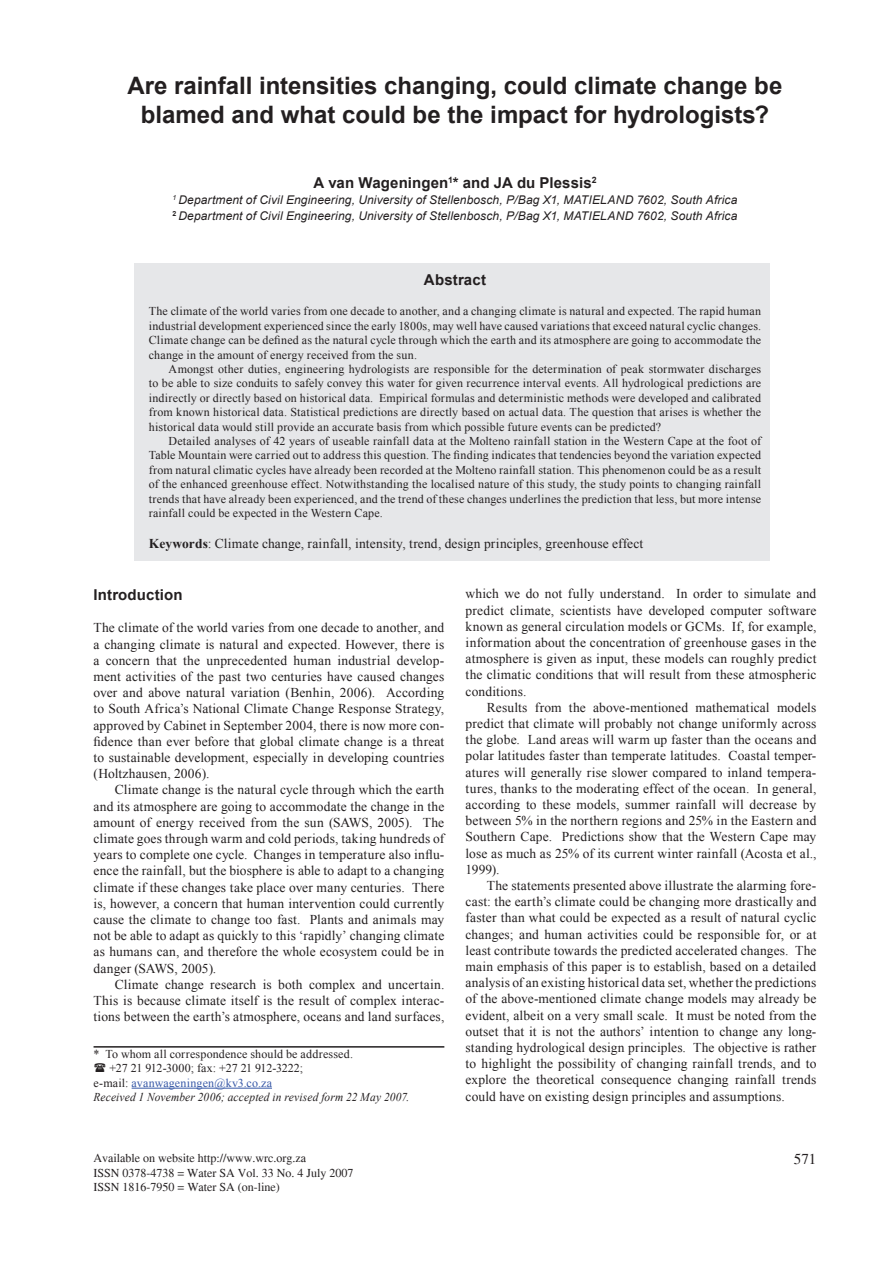
<style>
.page{position:relative;width:893px;height:1263px;background:#fff}
.page>*{position:absolute;margin:0;border:0;box-sizing:border-box;transform-origin:0 0}
.t1{font:700 24px/28.8px "Arial";color:#231f20;text-align:center}
.t2{font:700 15px "Arial";letter-spacing:.005em;color:#231f20}
.t3{font:15px "Times";color:#231f20}
.t4{font:13.5px/16.2px "Times New Roman";letter-spacing:.01em;color:#231f20;text-align:justify}
.t5{font:12px/14.4px "Times New Roman";letter-spacing:.015em;color:#231f20;text-align:justify}
.t6{font:italic 12px/16.2px "Arial";letter-spacing:.01em;color:#231f20}
.t7{font:12px/14.4px "Times";color:#231f20}
.t8{font:italic 12px "Times New Roman";letter-spacing:.015em;color:#231f20;scale:.95 1}
.t9{font:12px "Times New Roman";letter-spacing:-.005em;color:#231f20}
.t10{font:12px "Times New Roman";letter-spacing:.015em;color:#3758a7}
.s1{font-weight:700}
.s2{color:#231f20}
</style>
<div class="page">
<div style="left:134px;top:264px;width:636px;height:297px;background:#e6e7e9"></div>
<hr style="left:94px;top:1046px;width:350px;height:1px;background:#231f20">
<hr style="left:132px;top:1088px;width:140px;height:1px;background:#3758a7">
<h1 class="t1" style="left:127px;top:72px;width:656px">Are rainfall intensities changing, could climate change be blamed and what could be the impact for hydrologists?</h1>
<p class="t2" style="left:313px;top:172px;width:285px">A van Wageningen<sup>1</sup>* and JA du Plessis<sup>2</sup></p>
<p class="t6" style="left:173px;top:192px;width:566px"><sup>1</sup> Department of Civil Engineering, University of Stellenbosch, P/Bag X1, MATIELAND 7602, South Africa<br><sup>2</sup> Department of Civil Engineering, University of Stellenbosch, P/Bag X1, MATIELAND 7602, South Africa</p>
<p class="t2" style="left:424px;top:270px;width:64px">Abstract</p>
<p class="t5" style="left:149px;top:304px;width:614px">The climate of the world varies from one decade to another, and a changing climate is natural and expected. The rapid human industrial development experienced since the early 1800s, may well have caused variations that exceed natural cyclic changes.<br>Climate change can be defined as the natural cycle through which the earth and its atmosphere are going to accommodate the change in the amount of energy received from the sun.</p>
<p class="t5" style="left:149px;top:362px;width:614px;text-indent:20px">Amongst other duties, engineering hydrologists are responsible for the determination of peak stormwater discharges to be able to size conduits to safely convey this water for given recurrence interval events. All hydrological predictions are indirectly or directly based on historical data. Empirical formulas and deterministic methods were developed and calibrated from known historical data. Statistical predictions are directly based on actual data. The question that arises is whether the historical data would still provide an accurate basis from which possible future events can be predicted?</p>
<p class="t5" style="left:149px;top:434px;width:614px;text-indent:20px">Detailed analyses of 42 years of useable rainfall data at the Molteno rainfall station in the Western Cape at the foot of Table Mountain were carried out to address this question. The finding indicates that tendencies beyond the variation expected from natural climatic cycles have already been recorded at the Molteno rainfall station. This phenomenon could be as a result of the enhanced greenhouse effect. Notwithstanding the localised nature of this study, the study points to changing rainfall trends that have already been experienced, and the trend of these changes underlines the prediction that less, but more intense rainfall could be expected in the Western Cape.</p>
<p class="t4" style="left:149px;top:535px;width:496px"><span class="s1">Keywords</span>: Climate change, rainfall, intensity, trend, design principles, greenhouse effect</p>
<p class="t2" style="left:94px;top:585px;width:91px">Introduction</p>
<p class="t4" style="left:94px;top:619px;width:352px">The climate of the world varies from one decade to another, and a changing climate is natural and expected. However, there is a concern that the unprecedented human industrial develop&shy;ment activities of the past two centuries have caused changes over and above natural variation (Benhin, 2006). According to South Africa’s National Climate Change Response Strategy, approved by Cabinet in September 2004, there is now more con&shy;fidence than ever before that global climate change is a threat to sustainable development, especially in developing countries (Holtzhausen, 2006).</p>
<p class="t4" style="left:94px;top:781px;width:352px;text-indent:21px">Climate change is the natural cycle through which the earth and its atmosphere are going to accommodate the change in the amount of energy received from the sun (SAWS, 2005). The climate goes through warm and cold periods, taking hundreds of years to complete one cycle. Changes in temperature also influ&shy;ence the rainfall, but the biosphere is able to adapt to a changing climate if these changes take place over many centuries. There is, however, a concern that human intervention could currently cause the climate to change too fast. Plants and animals may not be able to adapt as quickly to this ‘rapidly’ changing climate as humans can, and therefore the whole ecosystem could be in danger (SAWS, 2005).</p>
<p class="t4" style="left:94px;top:976px;width:352px;text-indent:21px">Climate change research is both complex and uncertain.<br>This is because climate itself is the result of complex interac&shy;tions between the earth’s atmosphere, oceans and land surfaces,</p>
<p class="t4" style="left:466px;top:585px;width:352px">which we do not fully understand. In order to simulate and predict climate, scientists have developed computer software known as general circulation models or GCMs. If, for example, information about the concentration of greenhouse gases in the atmosphere is given as input, these models can roughly predict the climatic conditions that will result from these atmospheric conditions.</p>
<p class="t4" style="left:466px;top:699px;width:352px;text-indent:21px">Results from the above-mentioned mathematical models predict that climate will probably not change uniformly across the globe. Land areas will warm up faster than the oceans and polar latitudes faster than temperate latitudes. Coastal temper&shy;atures will generally rise slower compared to inland tempera&shy;tures, thanks to the moderating effect of the ocean. In general, according to these models, summer rainfall will decrease by between 5% in the northern regions and 25% in the Eastern and Southern Cape. Predictions show that the Western Cape may lose as much as 25% of its current winter rainfall (Acosta et al., 1999).</p>
<p class="t4" style="left:466px;top:877px;width:352px;text-indent:21px">The statements presented above illustrate the alarming fore&shy;cast: the earth’s climate could be changing more drastically and faster than what could be expected as a result of natural cyclic changes; and human activities could be responsible for, or at least contribute towards the predicted accelerated changes. The main emphasis of this paper is to establish, based on a detailed analysis of an existing historical data set, whether the predictions of the above-mentioned climate change models may already be evident, albeit on a very small scale. It must be noted from the outset that it is not the authors’ intention to change any long&shy;standing hydrological design principles. The objective is rather to highlight the possibility of changing rainfall trends, and to explore the theoretical consequence changing rainfall trends could have on existing design principles and assumptions.</p>
<p class="t5" style="left:94px;top:1047px;width:261px">* To whom all correspondence should be addressed.</p>
<p class="t9" style="left:110px;top:1060px;width:195px">+27 21 912-3000; fax: +27 21 912-3222;</p>
<p class="t10" style="left:94px;top:1075px;width:180px"><span class="s2">e-mail:</span> avanwageningen@kv3.co.za</p>
<p class="t8" style="left:94px;top:1089px;width:334px">Received 1 November 2006; accepted in revised form 22 May 2007.</p>
<p class="t7" style="left:94px;top:1151px;width:262px">Available on website http://www.wrc.org.za<br>ISSN 0378-4738 = Water SA Vol. 33 No. 4 July 2007<br>ISSN 1816-7950 = Water SA (on-line)</p>
<p class="t3" style="left:794px;top:1150px;width:24px">571</p>
</div>
